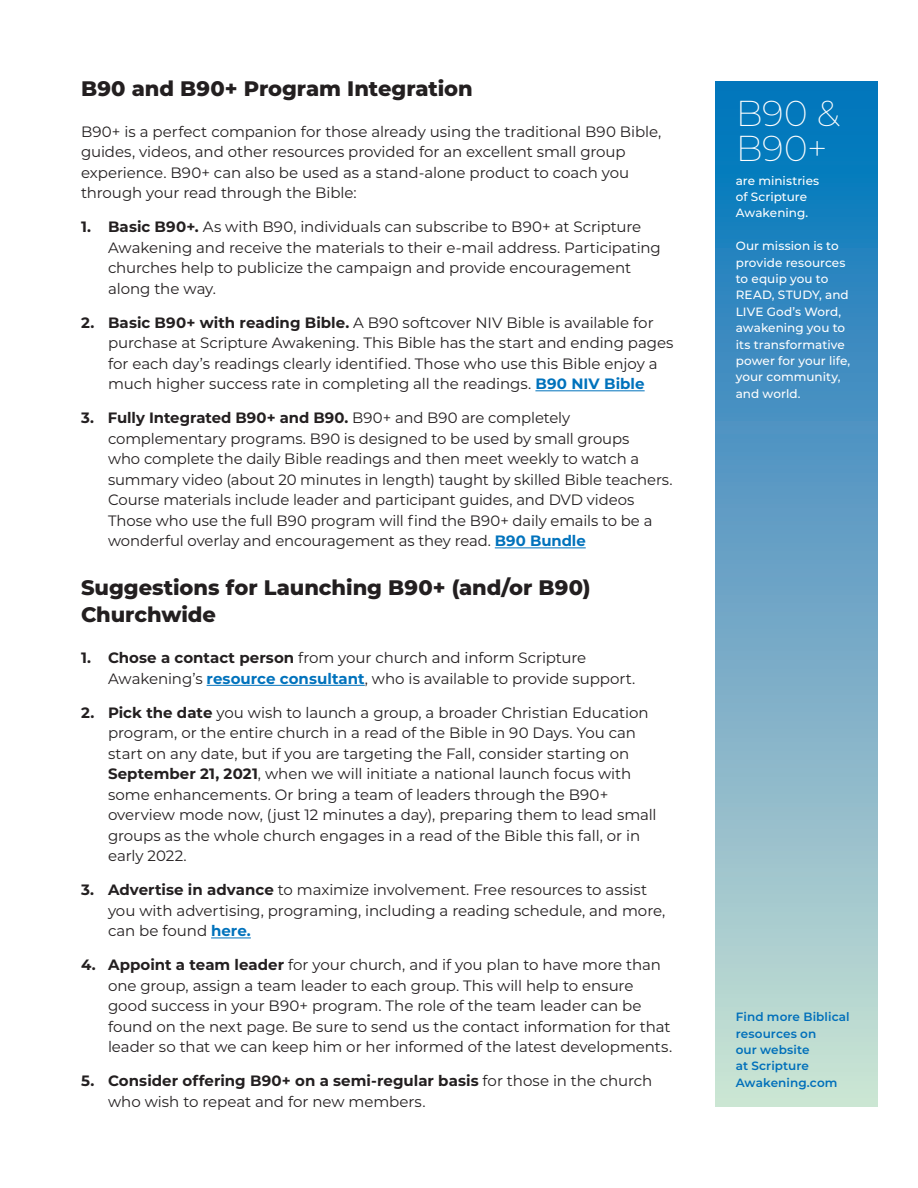
<style>
.page{position:relative;width:918px;height:1188px;background:#fff}
.page>*{position:absolute;margin:0;border:0;box-sizing:border-box;transform-origin:0 0}
.t1{font:200 36px/35px "Montserrat";color:#fff}
.t2{font:800 21px/27.8px "Montserrat";color:#231f20}
.t3{font:15px/20.5px "Montserrat";letter-spacing:-.005em;color:#231f20}
.t4{font:500 12px/16.4px "Montserrat";letter-spacing:.005em;color:#fff}
.t5{font:600 12px/16.4px "Montserrat";letter-spacing:.005em;color:#006fba}
.s1{font-weight:700}
.s2{font-weight:700;color:#0072bc}
</style>
<div class="page">
<hr style="left:535px;top:390px;width:110px;height:1px;background:#0072bc">
<hr style="left:495px;top:548px;width:91px;height:1px;background:#0072bc">
<hr style="left:207px;top:685px;width:158px;height:1px;background:#0072bc">
<hr style="left:211px;top:938px;width:40px;height:1px;background:#0072bc">
<div style="left:716px;top:81px;width:162px;height:1026px;background:linear-gradient(to bottom,#016fbb,#d1e0d3)"></div>
<p class="t2" style="left:81px;top:73px;width:393px">B90 and B90+ Program Integration</p>
<p class="t3" style="left:81px;top:121px;width:582px">B90+ is a perfect companion for those already using the traditional B90 Bible, guides, videos, and other resources provided for an excellent small group experience. B90+ can also be used as a stand-alone product to coach you through your read through the Bible:</p>
<p class="t3" style="left:108px;top:216px;width:554px;text-indent:-27px"><span class="s1">1. Basic B90+.</span> As with B90, individuals can subscribe to B90+ at Scripture Awakening and receive the materials to their e-mail address. Participating churches help to publicize the campaign and provide encouragement along the way.</p>
<p class="t3" style="left:108px;top:312px;width:567px;text-indent:-27px"><span class="s1">2. Basic B90+ with reading Bible.</span> A B90 softcover NIV Bible is available for purchase at Scripture Awakening. This Bible has the start and ending pages for each day’s readings clearly identified. Those who use this Bible enjoy a much higher success rate in completing all the readings. <span class="s2">B90 NIV Bible</span></p>
<p class="t3" style="left:108px;top:407px;width:566px;text-indent:-27px"><span class="s1">3. Fully Integrated B90+ and B90.</span> B90+ and B90 are completely complementary programs. B90 is designed to be used by small groups<br>who complete the daily Bible readings and then meet weekly to watch a summary video (about 20 minutes in length) taught by skilled Bible teachers.<br>Course materials include leader and participant guides, and DVD videos Those who use the full B90 program will find the B90+ daily emails to be a wonderful overlay and encouragement as they read. <span class="s2">B90 Bundle</span></p>
<p class="t2" style="left:81px;top:572px;width:511px">Suggestions for Launching B90+ (and/or B90)<br>Churchwide</p>
<p class="t3" style="left:108px;top:647px;width:529px;text-indent:-27px"><span class="s1">1. Chose a contact person</span> from your church and inform Scripture<br>Awakening’s <span class="s2">resource consultant</span>, who is available to provide support.</p>
<p class="t3" style="left:108px;top:702px;width:550px;text-indent:-27px"><span class="s1">2. Pick the date</span> you wish to launch a group, a broader Christian Education program, or the entire church in a read of the Bible in 90 Days. You can start on any date, but if you are targeting the Fall, consider starting on <span class="s1">September 21, 2021</span>, when we will initiate a national launch focus with some enhancements. Or bring a team of leaders through the B90+ overview mode now, (just 12 minutes a day), preparing them to lead small groups as the whole church engages in a read of the Bible this fall, or in early 2022.</p>
<p class="t3" style="left:108px;top:879px;width:559px;text-indent:-27px"><span class="s1">3. Advertise in advance</span> to maximize involvement. Free resources to assist you with advertising, programing, including a reading schedule, and more, can be found <span class="s2">here.</span></p>
<p class="t3" style="left:108px;top:954px;width:566px;text-indent:-27px"><span class="s1">4. Appoint a team leader</span> for your church, and if you plan to have more than one group, assign a team leader to each group. This will help to ensure good success in your B90+ program. The role of the team leader can be found on the next page. Be sure to send us the contact information for that leader so that we can keep him or her informed of the latest developments.</p>
<p class="t3" style="left:108px;top:1070px;width:546px;text-indent:-27px"><span class="s1">5. Consider offering B90+ on a semi-regular basis</span> for those in the church who wish to repeat and for new members.</p>
<p class="t1" style="left:736px;top:95px;width:106px">B90 &amp;<br>B90+</p>
<p class="t4" style="left:736px;top:172px;width:85px">are ministries of Scripture<br>Awakening.</p>
<p class="t4" style="left:736px;top:237px;width:116px">Our mission is to provide resources to equip you to<br>READ, STUDY, and<br>LIVE God’s Word, awakening you to its transformative power for your life, your community, and world.</p>
<p class="t5" style="left:736px;top:1008px;width:115px">Find more Biblical resources on<br>our website<br>at Scripture<br>Awakening.com</p>
</div>
